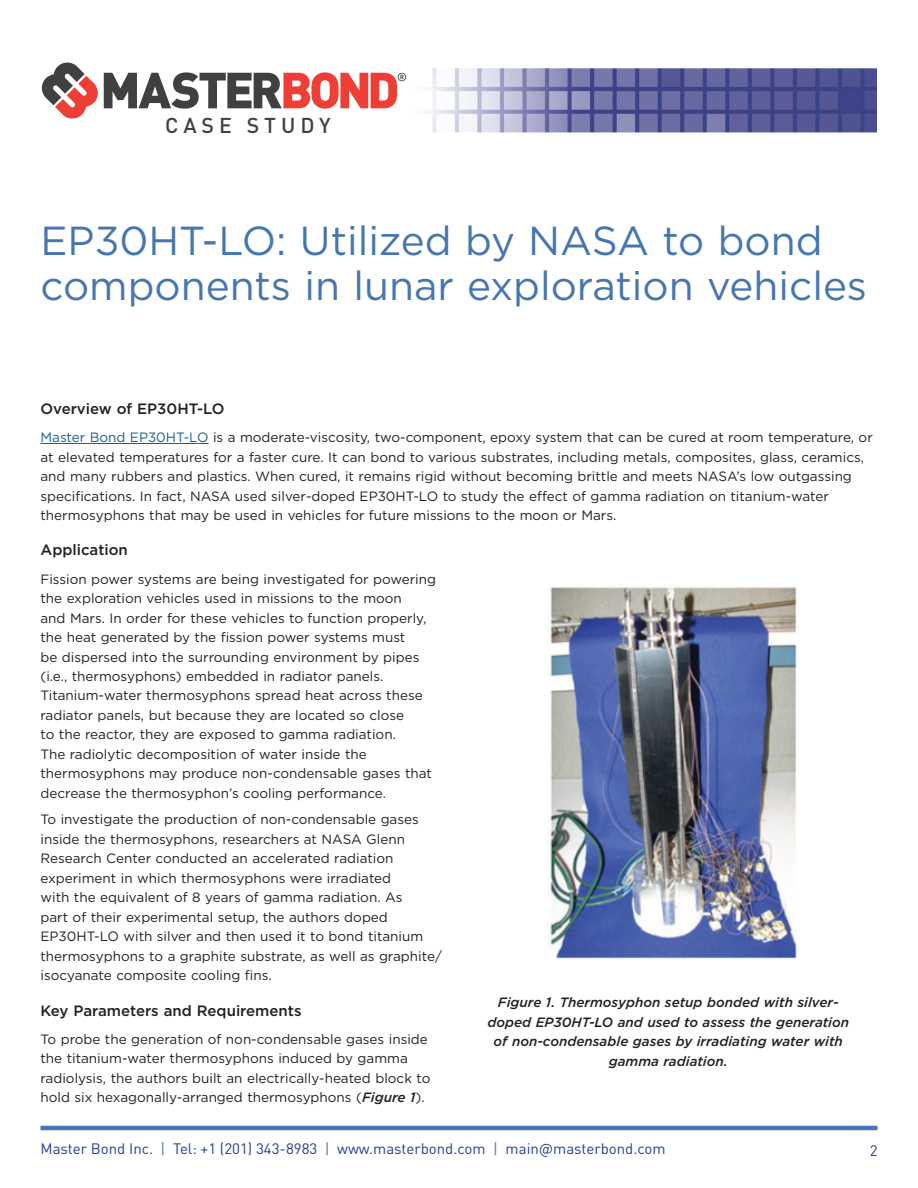
<style>
.page{position:relative;width:918px;height:1188px;background:#fff}
.page>*{position:absolute;margin:0;border:0;box-sizing:border-box;transform-origin:0 0}
.t1{font:40.5px/45px "Gotham";color:#4676af}
.t2{font:500 21.3px "DINOT";letter-spacing:.23em;color:#404041}
.t3{font:15px "DINOT";color:#233e98}
.t4{font:500 15px "Gotham";color:#231f20}
.t5{font:13.5px/19.5px "Gotham";color:#231f20}
.t6{font:italic 500 13.5px/19.5px "Gotham";color:#231f20;text-align:center}
.s1{color:#175d9e}
.s2{font-weight:500;font-style:italic}
.s3{color:#4676af}
</style>
<div class="page">
<hr style="left:40px;top:1126px;width:838px;height:4px;background:#4676af">
<img style="left:429px;top:68px;width:448px;height:65px">
<svg style="left:41px;top:62px;width:365px;height:57px"></svg>
<hr style="left:40px;top:443px;width:169px;height:1px;background:#175d9e">
<img style="left:547px;top:587px;width:250px;height:372px">
<h2 class="t2" style="left:165px;top:112px;width:167px">CASE STUDY</h2>
<h1 class="t1" style="left:40px;top:217px;width:828px">EP30HT-LO: Utilized by NASA to bond components in lunar exploration vehicles</h1>
<p class="t4" style="left:40px;top:399px;width:186px">Overview of EP30HT-LO</p>
<p class="t5" style="left:40px;top:427px;width:834px"><span class="s1">Master Bond EP30HT-LO</span> is a moderate-viscosity, two-component, epoxy system that can be cured at room temperature, or at elevated temperatures for a faster cure. It can bond to various substrates, including metals, composites, glass, ceramics, and many rubbers and plastics. When cured, it remains rigid without becoming brittle and meets NASA’s low outgassing specifications. In fact, NASA used silver-doped EP30HT-LO to study the effect of gamma radiation on titanium-water thermosyphons that may be used in vehicles for future missions to the moon or Mars.</p>
<p class="t4" style="left:40px;top:540px;width:89px">Application</p>
<p class="t5" style="left:40px;top:569px;width:397px">Fission power systems are being investigated for powering the exploration vehicles used in missions to the moon<br>and Mars. In order for these vehicles to function properly, the heat generated by the fission power systems must<br>be dispersed into the surrounding environment by pipes (i.e., thermosyphons) embedded in radiator panels.<br>Titanium-water thermosyphons spread heat across these radiator panels, but because they are located so close<br>to the reactor, they are exposed to gamma radiation.<br>The radiolytic decomposition of water inside the thermosyphons may produce non-condensable gases that decrease the thermosyphon’s cooling performance.</p>
<p class="t5" style="left:40px;top:809px;width:403px">To investigate the production of non-condensable gases inside the thermosyphons, researchers at NASA Glenn Research Center conducted an accelerated radiation experiment in which thermosyphons were irradiated<br>with the equivalent of 8 years of gamma radiation. As<br>part of their experimental setup, the authors doped EP30HT-LO with silver and then used it to bond titanium thermosyphons to a graphite substrate, as well as graphite/ isocyanate composite cooling fins.</p>
<p class="t4" style="left:40px;top:1000px;width:263px">Key Parameters and Requirements</p>
<p class="t5" style="left:40px;top:1029px;width:391px">To probe the generation of non-condensable gases inside the titanium-water thermosyphons induced by gamma radiolysis, the authors built an electrically-heated block to hold six hexagonally-arranged thermosyphons (<span class="s2">Figure 1</span>).</p>
<p class="t6" style="left:487px;top:993px;width:363px">Figure 1. Thermosyphon setup bonded with silver&shy;doped EP30HT-LO and used to assess the generation of non-condensable gases by irradiating water with gamma radiation.</p>
<p class="t3" style="left:40px;top:1139px;width:627px">Master Bond Inc. <span class="s3">|</span> Tel: +1 (201) 343-8983 <span class="s3">|</span> www.masterbond.com <span class="s3">|</span> main@masterbond.com</p>
<p class="t3" style="left:870px;top:1141px;width:9px">2</p>
</div>
